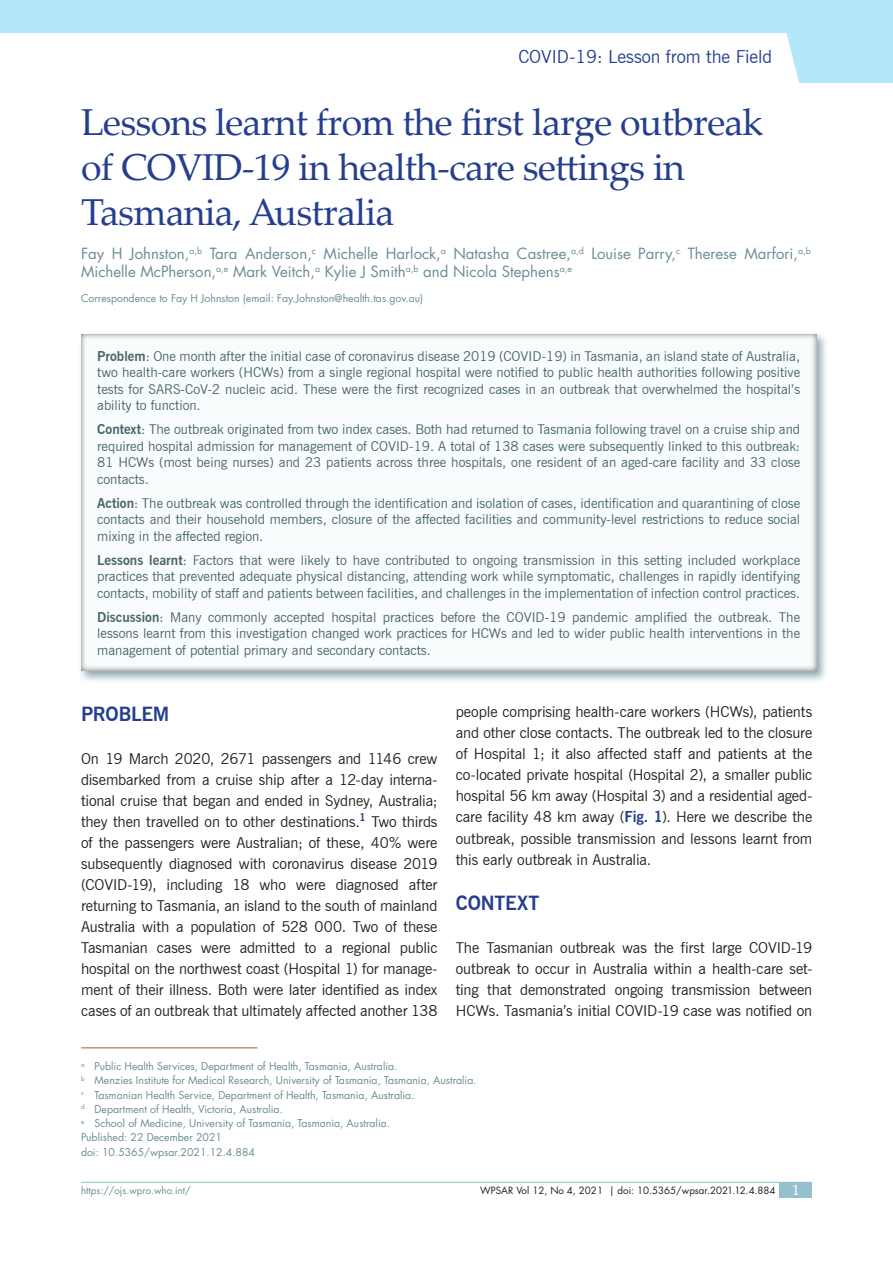
<style>
.page{position:relative;width:893px;height:1263px;background:#fff}
.page>*{position:absolute;margin:0;border:0;box-sizing:border-box;transform-origin:0 0}
.t1{font:37.5px/45px "Palatino Linotype";letter-spacing:-.02em;color:#253f8e}
.Head_A{font:700 19.5px "News Gothic BT";letter-spacing:-.015em;color:#253f8e}
.Running_Header__righ{font:18px "News Gothic BT";color:#253f8e}
.Post_Heading_text{font:15px/21px "News Gothic BT";letter-spacing:-.005em;color:#231f20;text-align:justify}
.Author_name{font:15px/18px "Futura LT";color:#6b8d94}
.t2{font:13.5px/16.5px "News Gothic BT";color:#4a656a;text-align:justify}
.Affiliation{font:10.5px "Futura LT";color:#6b8d94}
.Author_name-2{font:10.5px "Futura LT";color:#6b8d94}
.t3{font:9.75px "Futura LT";color:#231f20}
.t4{font:9.75px "Futura LT";color:#6b8d94}
.s1{font-weight:700}
.s2{font-weight:700;color:#253f8e}
.s3{font-family:"Palatino Linotype";font-size:15px;color:#fff}
</style>
<div class="page">
<hr style="left:81px;top:1182px;width:731px;height:1px;background:#94c1cc">
<div style="left:780px;top:1182px;width:32px;height:15px;background:#94c1cc"></div>
<div style="left:0;top:0;width:893px;height:82px;background:#b5e7fa"></div>
<div style="left:0;top:33px;width:800px;height:50px;background:#fff"></div>
<hr style="left:81px;top:1047px;width:177px;height:1px;background:#b56011">
<div style="left:78px;top:331px;width:751px;height:353px;background:#6b8d94;opacity:.75"></div>
<div style="left:80px;top:333px;width:738px;height:340px;background:#f9fcfc"></div>
<p class="Running_Header__righ" style="left:518px;top:46px;width:255px">COVID-19: Lesson from the Field</p>
<p class="t1" style="left:81px;top:99px;width:684px">Lessons learnt from the first large outbreak of COVID-19 in health-care settings in<br>Tasmania, Australia</p>
<p class="Author_name" style="left:81px;top:244px;width:731px">Fay H Johnston,<sup>a,b</sup> Tara Anderson,<sup>c</sup> Michelle Harlock,<sup>a</sup> Natasha Castree,<sup>a,d</sup> Louise Parry,<sup>c</sup> Therese Marfori,<sup>a,b<br></sup>Michelle McPherson,<sup>a,e</sup> Mark Veitch,<sup>a</sup> Kylie J Smith<sup>a,b</sup> and Nicola Stephens<sup>a,e</sup></p>
<p class="Author_name-2" style="left:81px;top:292px;width:344px">Correspondence to Fay H Johnston (email: Fay.Johnston@health.tas.gov.au)</p>
<p class="t2" style="left:97px;top:347px;width:704px"><span class="s1">Problem</span>: One month after the initial case of coronavirus disease 2019 (COVID-19) in Tasmania, an island state of Australia, two health-care workers (HCWs) from a single regional hospital were notified to public health authorities following positive tests for SARS-CoV-2 nucleic acid. These were the first recognized cases in an outbreak that overwhelmed the hospital’s ability to function.</p>
<p class="t2" style="left:97px;top:421px;width:704px"><span class="s1">Context</span>: The outbreak originated from two index cases. Both had returned to Tasmania following travel on a cruise ship and required hospital admission for management of COVID-19. A total of 138 cases were subsequently linked to this outbreak:<br>81 HCWs (most being nurses) and 23 patients across three hospitals, one resident of an aged-care facility and 33 close contacts.</p>
<p class="t2" style="left:97px;top:494px;width:704px"><span class="s1">Action</span>: The outbreak was controlled through the identification and isolation of cases, identification and quarantining of close contacts and their household members, closure of the affected facilities and community-level restrictions to reduce social mixing in the affected region.</p>
<p class="t2" style="left:97px;top:551px;width:704px"><span class="s1">Lessons learnt</span>: Factors that were likely to have contributed to ongoing transmission in this setting included workplace practices that prevented adequate physical distancing, attending work while symptomatic, challenges in rapidly identifying contacts, mobility of staff and patients between facilities, and challenges in the implementation of infection control practices.</p>
<p class="t2" style="left:97px;top:609px;width:704px"><span class="s1">Discussion</span>: Many commonly accepted hospital practices before the COVID-19 pandemic amplified the outbreak. The lessons learnt from this investigation changed work practices for HCWs and led to wider public health interventions in the management of potential primary and secondary contacts.</p>
<p class="Head_A" style="left:81px;top:702px;width:90px">PROBLEM</p>
<p class="Post_Heading_text" style="left:81px;top:747px;width:358px">On 19 March 2020, 2671 passengers and 1146 crew disembarked from a cruise ship after a 12-day interna&shy;tional cruise that began and ended in Sydney, Australia; they then travelled on to other destinations.<sup>1</sup> Two thirds of the passengers were Australian; of these, 40% were subsequently diagnosed with coronavirus disease 2019 (COVID-19), including 18 who were diagnosed after returning to Tasmania, an island to the south of mainland Australia with a population of 528 000. Two of these Tasmanian cases were admitted to a regional public hospital on the northwest coast (Hospital 1) for manage&shy;ment of their illness. Both were later identified as index cases of an outbreak that ultimately affected another 138</p>
<p class="Post_Heading_text" style="left:456px;top:701px;width:358px">people comprising health-care workers (HCWs), patients and other close contacts. The outbreak led to the closure of Hospital 1; it also affected staff and patients at the co-located private hospital (Hospital 2), a smaller public hospital 56 km away (Hospital 3) and a residential aged&shy;care facility 48 km away (<span class="s2">Fig. 1</span>). Here we describe the outbreak, possible transmission and lessons learnt from this early outbreak in Australia.</p>
<p class="Head_A" style="left:456px;top:891px;width:85px">CONTEXT</p>
<p class="Post_Heading_text" style="left:456px;top:937px;width:358px">The Tasmanian outbreak was the first large COVID-19 outbreak to occur in Australia within a health-care set&shy;ting that demonstrated ongoing transmission between HCWs. Tasmania’s initial COVID-19 case was notified on</p>
<p class="Affiliation" style="left:81px;top:1059px;width:318px"><sup>a</sup> Public Health Services, Department of Health, Tasmania, Australia.</p>
<p class="Affiliation" style="left:81px;top:1074px;width:397px"><sup>b</sup> Menzies Institute for Medical Research, University of Tasmania, Tasmania, Australia.</p>
<p class="Affiliation" style="left:81px;top:1088px;width:335px"><sup>c</sup> Tasmanian Health Service, Department of Health, Tasmania, Australia.</p>
<p class="Affiliation" style="left:81px;top:1102px;width:203px"><sup>d</sup> Department of Health, Victoria, Australia.</p>
<p class="Affiliation" style="left:81px;top:1116px;width:311px"><sup>e</sup> School of Medicine, University of Tasmania, Tasmania, Australia.</p>
<p class="Affiliation" style="left:81px;top:1131px;width:142px">Published: 22 December 2021</p>
<p class="Affiliation" style="left:81px;top:1145px;width:175px">doi: 10.5365/wpsar.2021.12.4.884</p>
<p class="t4" style="left:81px;top:1184px;width:111px">https://ojs.wpro.who.int/</p>
<p class="t3" style="left:480px;top:1184px;width:321px">WPSAR Vol 12, No 4, 2021 | doi: 10.5365/wpsar.2021.12.4.884 <span class="s3">1</span></p>
</div>
